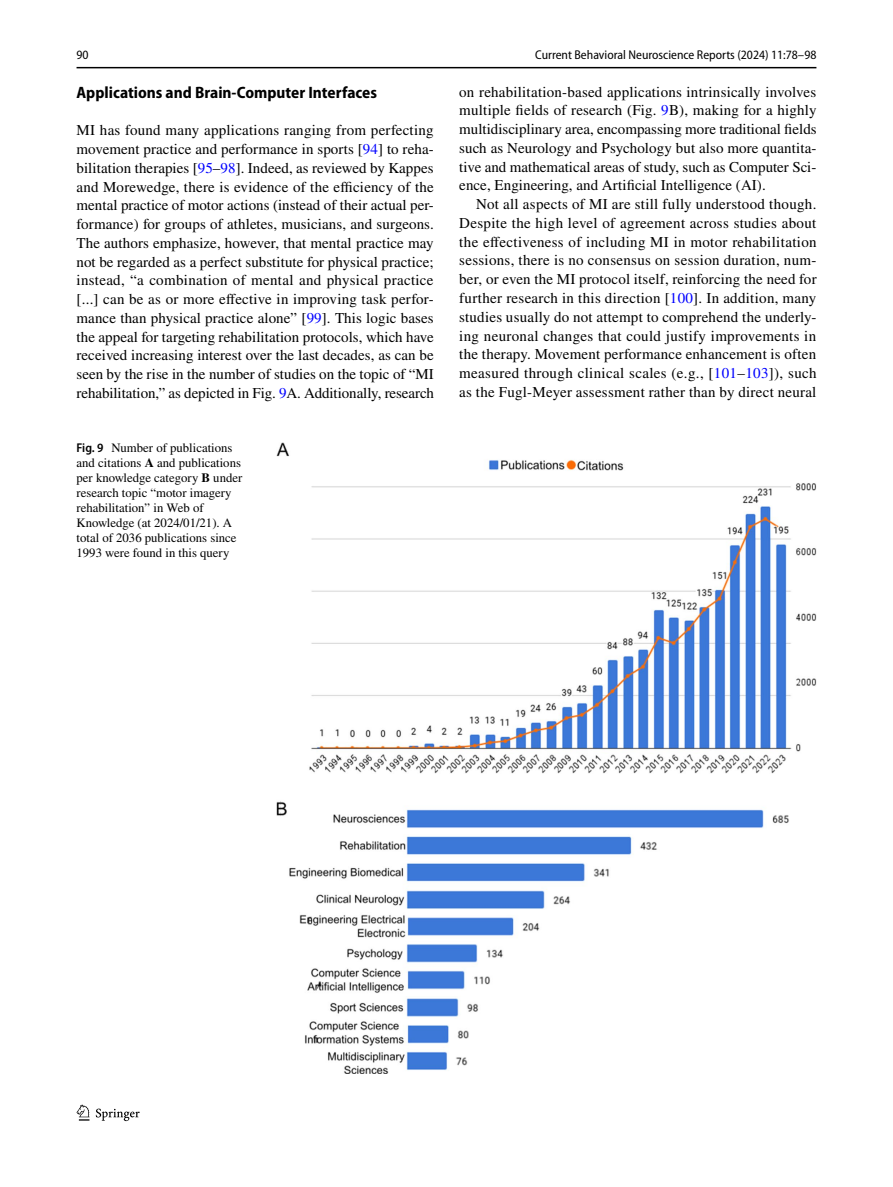
<style>
.page{position:relative;width:893px;height:1187px;background:#fff}
.page>*{position:absolute;margin:0;border:0;box-sizing:border-box;transform-origin:0 0}
.t1{font:700 semi-condensed 16.5px "Myriad Pro";color:#000}
.t2{font:15px/18.8px "STIX";letter-spacing:.005em;color:#000;text-align:justify}
.t3{font:12.75px/15px "STIX";color:#000}
.t4{font:semi-condensed 12.75px "Myriad Pro";color:#000}
.s1{color:#00f}
.s2{font-family:"Myriad Pro";font-weight:600;font-stretch:semi-condensed}
.s3{font-weight:700}
</style>
<div class="page">
<hr style="left:77px;top:67px;width:739px;height:1px;background:#000">
<svg style="left:77px;top:1104px;width:12px;height:16px"></svg>
<svg style="left:96px;top:1108px;width:44px;height:12px"></svg>
<img style="left:276px;top:442px;width:540px;height:631px">
<p class="t4" style="left:77px;top:48px;width:14px">90</p>
<p class="t4" style="left:535px;top:48px;width:283px">Current Behavioral Neuroscience Reports (2024) 11:78–98</p>
<p class="t1" style="left:77px;top:83px;width:302px">Applications and Brain‑Computer Interfaces</p>
<p class="t2" style="left:77px;top:122px;width:359px">MI has found many applications ranging from perfecting movement practice and performance in sports [<span class="s1">94</span>] to reha&shy;bilitation therapies [<span class="s1">95</span>–<span class="s1">98</span>]. Indeed, as reviewed by Kappes and Morewedge, there is evidence of the efficiency of the mental practice of motor actions (instead of their actual per&shy;formance) for groups of athletes, musicians, and surgeons.<br>The authors emphasize, however, that mental practice may not be regarded as a perfect substitute for physical practice; instead, “a combination of mental and physical practice [...] can be as or more effective in improving task perfor&shy;mance than physical practice alone” [<span class="s1">99</span>]. This logic bases the appeal for targeting rehabilitation protocols, which have received increasing interest over the last decades, as can be seen by the rise in the number of studies on the topic of “MI rehabilitation,” as depicted in Fig. <span class="s1">9</span>A. Additionally, research</p>
<p class="t2" style="left:459px;top:83px;width:359px">on rehabilitation-based applications intrinsically involves multiple fields of research (Fig. <span class="s1">9</span>B), making for a highly multidisciplinary area, encompassing more traditional fields such as Neurology and Psychology but also more quantita&shy;tive and mathematical areas of study, such as Computer Sci&shy;ence, Engineering, and Artificial Intelligence (AI).</p>
<p class="t2" style="left:459px;top:196px;width:359px;text-indent:17px">Not all aspects of MI are still fully understood though.<br>Despite the high level of agreement across studies about the effectiveness of including MI in motor rehabilitation sessions, there is no consensus on session duration, num&shy;ber, or even the MI protocol itself, reinforcing the need for further research in this direction [<span class="s1">100</span>]. In addition, many studies usually do not attempt to comprehend the underly&shy;ing neuronal changes that could justify improvements in the therapy. Movement performance enhancement is often measured through clinical scales (e.g., [<span class="s1">101</span>–<span class="s1">103</span>]), such as the Fugl-Meyer assessment rather than by direct neural</p>
<p class="t3" style="left:77px;top:440px;width:167px"><span class="s2">Fig. 9</span> Number of publications and citations <span class="s3">A</span> and publications per knowledge category <span class="s3">B</span> under research topic “motor imagery rehabilitation” in Web of<br>Knowledge (at 2024/01/21). A total of 2036 publications since<br>1993 were found in this query</p>
</div>
